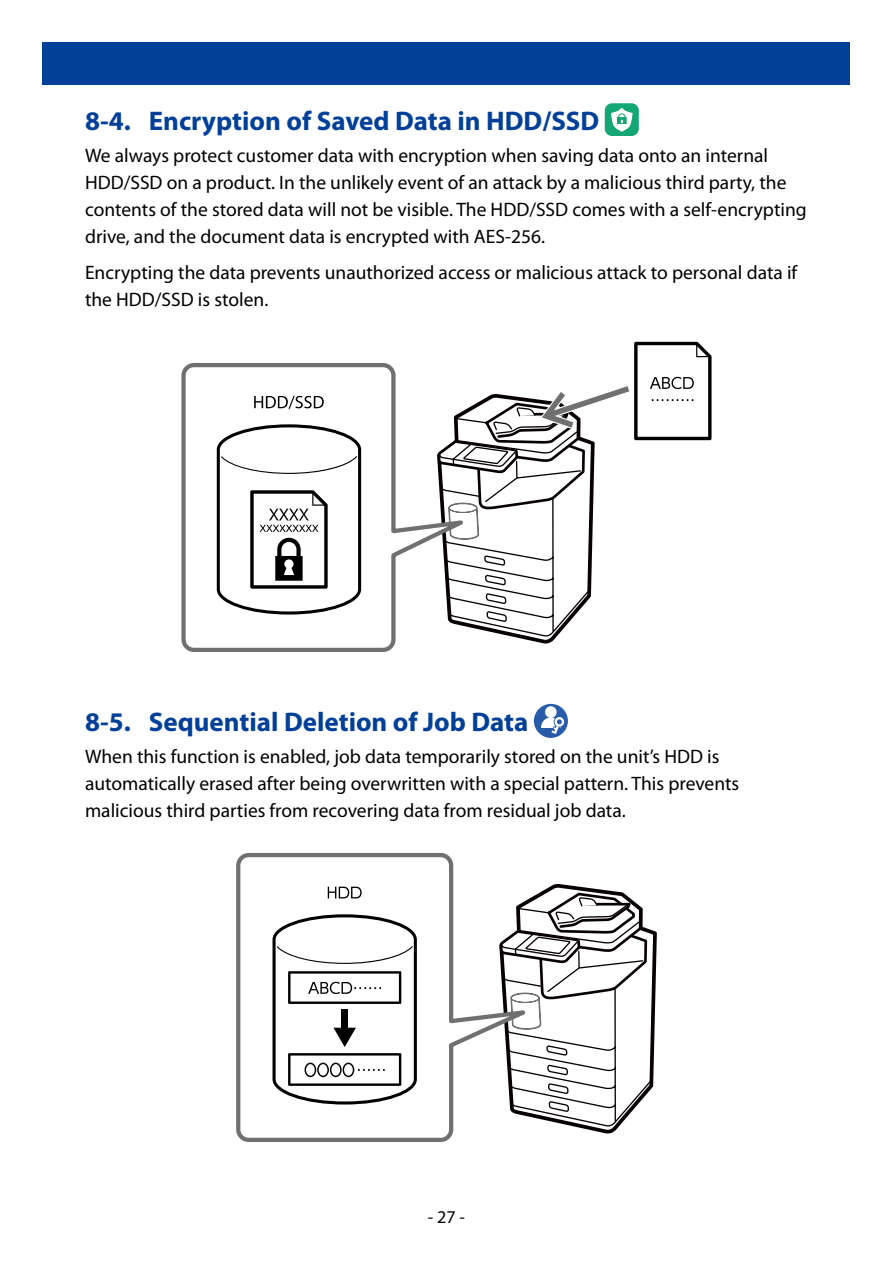
<style>
.page{position:relative;width:893px;height:1263px;background:#fff}
.page>*{position:absolute;margin:0;border:0;box-sizing:border-box;transform-origin:0 0}
.t1{font:700 27px "Myriad Pro";color:#004098}
.t2{font:19.5px/27px "Myriad Pro";color:#000}
.t3{font:18px "Myriad Pro";color:#000}
</style>
<div class="page">
<div style="left:43px;top:43px;width:807px;height:42px;background:#004098"></div>
<div style="left:605px;top:103px;width:34px;height:33px;background:#14a675;border-radius:7px"></div>
<svg style="left:611px;top:108px;width:22px;height:24px"></svg>
<svg style="left:181px;top:363px;width:253px;height:289px"></svg>
<svg style="left:254px;top:396px;width:70px;height:13px"></svg>
<svg style="left:217px;top:424px;width:144px;height:190px"></svg>
<svg style="left:434px;top:342px;width:277px;height:302px"></svg>
<div style="left:534px;top:704px;width:34px;height:34px;background:#285caa;border-radius:50%"></div>
<div style="left:545px;top:706px;width:12px;height:12px;background:#fff;border-radius:50%"></div>
<svg style="left:541px;top:714px;width:26px;height:22px"></svg>
<svg style="left:236px;top:853px;width:260px;height:289px"></svg>
<svg style="left:496px;top:884px;width:161px;height:250px"></svg>
<svg style="left:328px;top:887px;width:34px;height:11px"></svg>
<svg style="left:272px;top:914px;width:145px;height:190px"></svg>
<h1 class="t1" style="left:85px;top:103px;width:516px">8-4. Encryption of Saved Data in HDD/SSD</h1>
<p class="t2" style="left:85px;top:142px;width:723px">We always protect customer data with encryption when saving data onto an internal HDD/SSD on a product. In the unlikely event of an attack by a malicious third party, the contents of the stored data will not be visible. The HDD/SSD comes with a self-encrypting drive, and the document data is encrypted with AES-256.</p>
<p class="t2" style="left:85px;top:258px;width:714px">Encrypting the data prevents unauthorized access or malicious attack to personal data if the HDD/SSD is stolen.</p>
<h1 class="t1" style="left:85px;top:704px;width:445px">8-5. Sequential Deletion of Job Data</h1>
<p class="t2" style="left:85px;top:742px;width:656px">When this function is enabled, job data temporarily stored on the unit’s HDD is automatically erased after being overwritten with a special pattern. This prevents malicious third parties from recovering data from residual job data.</p>
<p class="t3" style="left:428px;top:1205px;width:39px">- 27 -</p>
</div>
